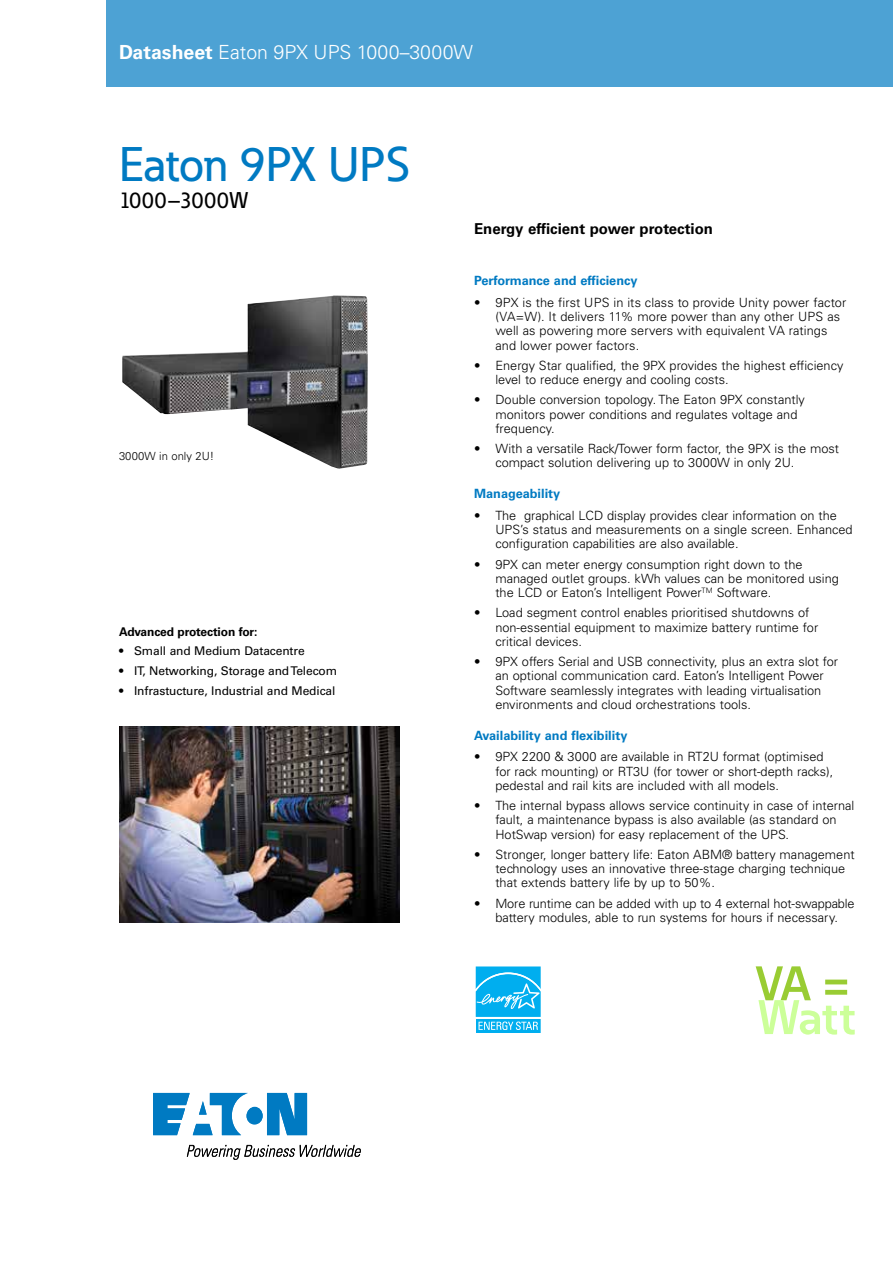
<style>
.page{position:relative;width:893px;height:1263px;background:#fff}
.page>*{position:absolute;margin:0;border:0;box-sizing:border-box;transform-origin:0 0}
.t1{font:500 48px "Eaton";letter-spacing:-.005em;color:#007ac2}
.t2{font:500 22.5px "Eaton";letter-spacing:.02em;color:#000}
.t3{font:300 19.5px "Univers LT Std";color:#fff}
.t4{font:700 15px "Univers LT Std";color:#000}
.t5{font:300 12.75px/14.2px "Univers LT Std";color:#000}
.t6{font:700 12.75px "Univers LT Std";color:#007ac2}
.t7{font:12px "Univers LT Std";letter-spacing:-.01em;color:#000}
.t8{font:700 12px "Univers LT Std";letter-spacing:-.01em;color:#000}
.t9{font:300 11.25px "Univers LT Std";color:#000}
.s1{font-weight:700}
</style>
<div class="page">
<svg style="left:153px;top:1093px;width:154px;height:42px"></svg>
<svg style="left:187px;top:1145px;width:174px;height:15px"></svg>
<div style="left:107px;top:0;width:786px;height:86px;background:#4da2d4"></div>
<img style="left:122px;top:295px;width:246px;height:174px">
<img style="left:119px;top:726px;width:281px;height:197px">
<svg style="left:475px;top:966px;width:66px;height:67px;background:#31bdf1"></svg>
<svg style="left:756px;top:966px;width:99px;height:69px"></svg>
<h3 class="t3" style="left:119px;top:40px;width:355px"><span class="s1">Datasheet</span> Eaton 9PX UPS 1000–3000W</h3>
<h1 class="t1" style="left:119px;top:135px;width:292px">Eaton 9PX UPS</h1>
<h2 class="t2" style="left:119px;top:187px;width:131px">1000–3000W</h2>
<p class="t9" style="left:119px;top:449px;width:97px">3000W in only 2U!</p>
<p class="t8" style="left:119px;top:624px;width:140px">Advanced protection for:</p>
<p class="t7" style="left:119px;top:644px;width:187px">• Small and Medium Datacentre</p>
<p class="t7" style="left:119px;top:664px;width:220px">• IT, Networking, Storage and Telecom</p>
<p class="t7" style="left:119px;top:683px;width:218px">• Infrastucture, Industrial and Medical</p>
<p class="t4" style="left:474px;top:220px;width:240px">Energy efficient power protection</p>
<p class="t6" style="left:474px;top:273px;width:165px">Performance and efficiency</p>
<p class="t5" style="left:495px;top:295px;width:352px;text-indent:-21px">• 9PX is the first UPS in its class to provide Unity power factor (VA=W). It delivers 11% more power than any other UPS as well as powering more servers with equivalent VA ratings and lower power factors.</p>
<p class="t5" style="left:495px;top:358px;width:350px;text-indent:-21px">• Energy Star qualified, the 9PX provides the highest efficiency level to reduce energy and cooling costs.</p>
<p class="t5" style="left:495px;top:393px;width:311px;text-indent:-21px">• Double conversion topology. The Eaton 9PX constantly monitors power conditions and regulates voltage and frequency.</p>
<p class="t5" style="left:495px;top:441px;width:345px;text-indent:-21px">• With a versatile Rack/Tower form factor, the 9PX is the most compact solution delivering up to 3000W in only 2U.</p>
<p class="t6" style="left:474px;top:486px;width:88px">Manageability</p>
<p class="t5" style="left:495px;top:508px;width:359px;text-indent:-21px">• The graphical LCD display provides clear information on the<br>UPS’s status and measurements on a single screen. Enhanced configuration capabilities are also available.</p>
<p class="t5" style="left:495px;top:557px;width:345px;text-indent:-21px">• 9PX can meter energy consumption right down to the managed outlet groups. kWh values can be monitored using the LCD or Eaton’s Intelligent Power<sup>TM</sup> Software.</p>
<p class="t5" style="left:495px;top:606px;width:324px;text-indent:-21px">• Load segment control enables prioritised shutdowns of non-essential equipment to maximize battery runtime for critical devices.</p>
<p class="t5" style="left:495px;top:654px;width:344px;text-indent:-21px">• 9PX offers Serial and USB connectivity, plus an extra slot for an optional communication card. Eaton’s Intelligent Power Software seamlessly integrates with leading virtualisation environments and cloud orchestrations tools.</p>
<p class="t6" style="left:474px;top:728px;width:155px">Availability and flexibility</p>
<p class="t5" style="left:495px;top:750px;width:339px;text-indent:-21px">• 9PX 2200 &amp; 3000 are available in RT2U format (optimised for rack mounting) or RT3U (for tower or short-depth racks), pedestal and rail kits are included with all models.</p>
<p class="t5" style="left:495px;top:798px;width:360px;text-indent:-21px">• The internal bypass allows service continuity in case of internal fault, a maintenance bypass is also available (as standard on<br>HotSwap version) for easy replacement of the UPS.</p>
<p class="t5" style="left:495px;top:847px;width:361px;text-indent:-21px">• Stronger, longer battery life: Eaton ABM® battery management technology uses an innovative three-stage charging technique that extends battery life by up to 50%.</p>
<p class="t5" style="left:474px;top:896px;width:382px;text-align:center">• More runtime can be added with up to 4 external hot-swappable battery modules, able to run systems for hours if necessary.</p>
</div>
